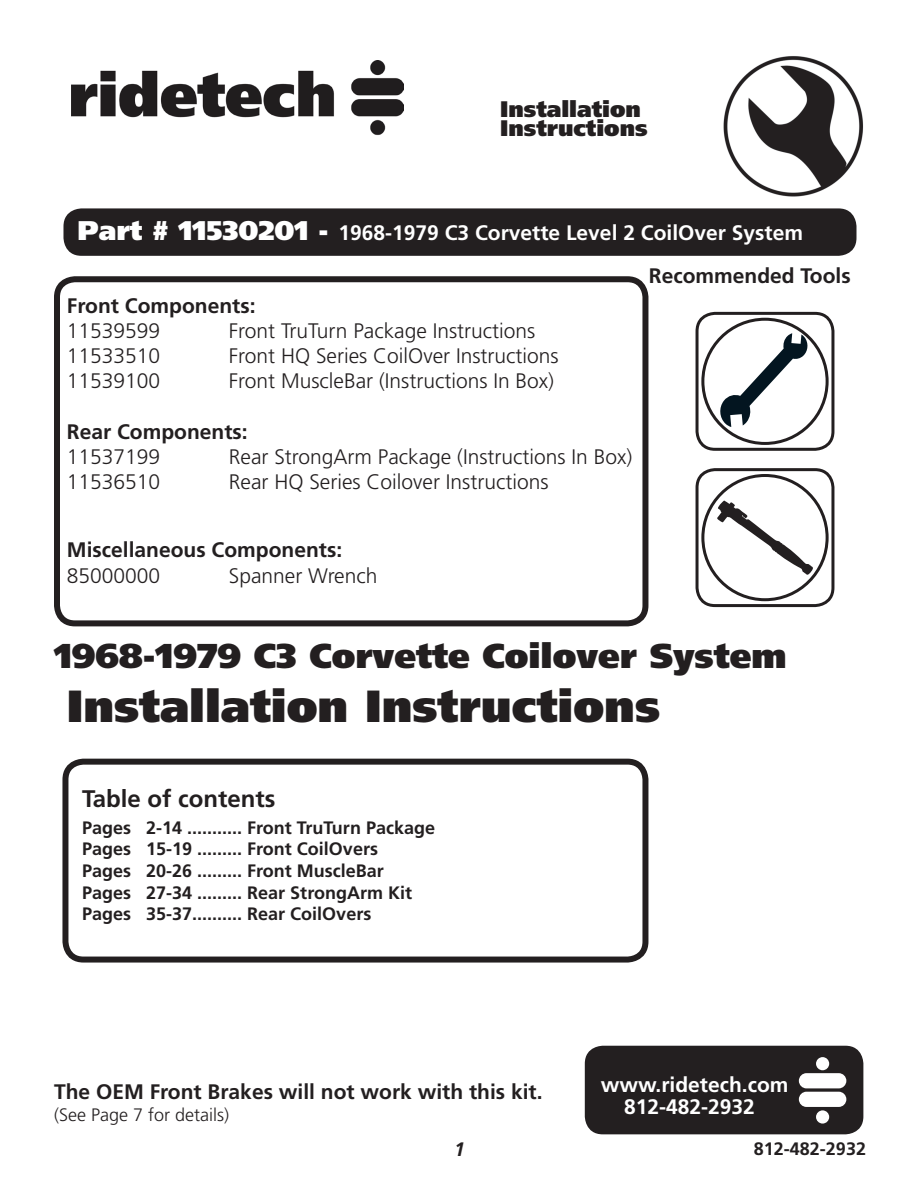
<style>
.page{position:relative;width:918px;height:1188px;background:#fff}
.page>*{position:absolute;margin:0;border:0;box-sizing:border-box;transform-origin:0 0}
.t1{font:900 45px "Frutiger";color:#231f20}
.t2{font:900 34.5px "Frutiger";color:#231f20}
.t3{font:700 24px "Frutiger";color:#231f20}
.t4{font:900 22.5px/19.5px "Frutiger";color:#231f20}
.t5{font:300 21px "Frutiger";color:#231f20}
.t6{font:700 21px "Frutiger";color:#231f20}
.t7{font:700 21px "Frutiger";color:#fff}
.t8{font:italic 700 19.5px "Frutiger";color:#231f20}
.t9{font:700 18px/21.6px "Frutiger";color:#231f20}
.t10{font:300 18px "Frutiger";color:#231f20}
.s1{font-weight:900;font-size:27px}
</style>
<div class="page">
<img style="left:723px;top:56px;width:140px;height:141px">
<img style="left:72px;top:61px;width:331px;height:75px">
<div style="left:696px;top:468px;width:138px;height:139px;border:3px solid #231f20;border-radius:18px"></div>
<svg style="left:717px;top:501px;width:96px;height:74px"></svg>
<div style="left:701px;top:474px;width:128px;height:127px;border:3px solid #231f20;border-radius:50%"></div>
<div style="left:585px;top:1046px;width:278px;height:88px;background:#231f20;border-radius:18px"></div>
<div style="left:799px;top:1073px;width:47px;height:15px;background:#fff;border-radius:8px"></div>
<div style="left:799px;top:1092px;width:47px;height:15px;background:#fff;border-radius:8px"></div>
<div style="left:816px;top:1057px;width:13px;height:13px;background:#fff;border-radius:50%"></div>
<div style="left:816px;top:1110px;width:13px;height:14px;background:#fff;border-radius:50%"></div>
<div style="left:696px;top:312px;width:138px;height:139px;border:3px solid #231f20;border-radius:18px"></div>
<div style="left:701px;top:318px;width:128px;height:127px;border:3px solid #231f20;border-radius:50%"></div>
<svg style="left:719px;top:333px;width:90px;height:94px"></svg>
<div style="left:62px;top:759px;width:586px;height:204px;border:6px solid #231f20;border-radius:18px"></div>
<div style="left:63px;top:208px;width:794px;height:48px;background:#231f20;border-radius:18px"></div>
<div style="left:54px;top:276px;width:594px;height:350px;border:6px solid #231f20;border-radius:18px"></div>
<p class="t4" style="left:500px;top:101px;width:149px">Installation<br>Instructions</p>
<p class="t7" style="left:77px;top:225px;width:727px"><span class="s1">Part # 11530201 -</span> 1968-1979 C3 Corvette Level 2 CoilOver System</p>
<p class="t6" style="left:67px;top:297px;width:190px">Front Components:</p>
<p class="t5" style="left:67px;top:322px;width:95px">11539599</p>
<p class="t5" style="left:229px;top:322px;width:308px">Front TruTurn Package Instructions</p>
<p class="t5" style="left:67px;top:347px;width:95px">11533510</p>
<p class="t5" style="left:229px;top:347px;width:331px">Front HQ Series CoilOver Instructions</p>
<p class="t5" style="left:67px;top:372px;width:95px">11539100</p>
<p class="t5" style="left:229px;top:372px;width:327px">Front MuscleBar (Instructions In Box)</p>
<p class="t6" style="left:67px;top:423px;width:182px">Rear Components:</p>
<p class="t5" style="left:67px;top:448px;width:95px">11537199</p>
<p class="t5" style="left:229px;top:448px;width:405px">Rear StrongArm Package (Instructions In Box)</p>
<p class="t5" style="left:67px;top:473px;width:95px">11536510</p>
<p class="t5" style="left:229px;top:473px;width:321px">Rear HQ Series Coilover Instructions</p>
<p class="t6" style="left:649px;top:267px;width:203px">Recommended Tools</p>
<p class="t6" style="left:67px;top:542px;width:277px">Miscellaneous Components:</p>
<p class="t5" style="left:67px;top:567px;width:95px">85000000</p>
<p class="t5" style="left:229px;top:567px;width:150px">Spanner Wrench</p>
<h2 class="t2" style="left:54px;top:642px;width:734px">1968-1979 C3 Corvette Coilover System</h2>
<h1 class="t1" style="left:67px;top:688px;width:595px">Installation Instructions</h1>
<p class="t3" style="left:82px;top:789px;width:195px">Table of contents</p>
<p class="t9" style="left:82px;top:818px;width:354px">Pages 2-14 ........... Front TruTurn Package Pages 15-19 ......... Front CoilOvers<br>Pages 20-26 ......... Front MuscleBar Pages 27-34 ......... Rear StrongArm Kit Pages 35-37.......... Rear CoilOvers</p>
<p class="t6" style="left:54px;top:1084px;width:490px">The OEM Front Brakes will not work with this kit.</p>
<p class="t10" style="left:54px;top:1108px;width:177px">(See Page 7 for details)</p>
<p class="t7" style="left:601px;top:1076px;width:189px">www.ridetech.com</p>
<p class="t7" style="left:624px;top:1098px;width:132px">812-482-2932</p>
<p class="t8" style="left:454px;top:1142px;width:12px">1</p>
<p class="t9" style="left:754px;top:1139px;width:114px">812-482-2932</p>
</div>
